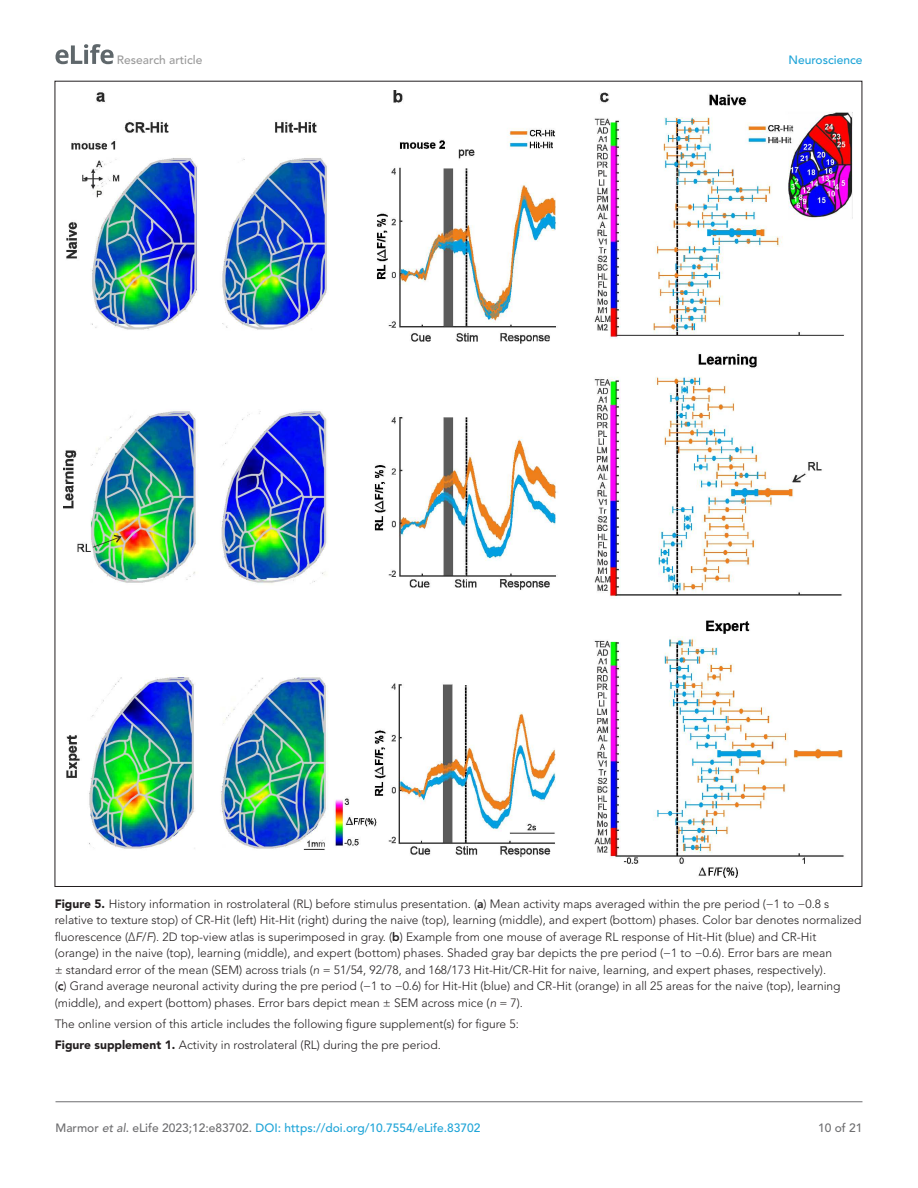
<style>
.page{position:relative;width:918px;height:1188px;background:#fff}
.page>*{position:absolute;margin:0;border:0;box-sizing:border-box;transform-origin:0 0}
.t1{font:300 12px/16.5px "Avenir LT Std";color:#231f20}
.t2{font:500 12px "Avenir LT Std";color:#1ea4d7}
.t3{font:500 12px "Avenir LT Std";color:#9a9a9a}
.t4{font:500 12px "Avenir LT Std";color:#6e6e70}
.s1{font-weight:900}
.s2{font-weight:800}
.s3{font-style:italic}
.s4{color:#6e6e70}
.s5{font-style:italic;color:#6e6e70}
</style>
<div class="page">
<svg style="left:56px;top:44px;width:58px;height:20px"></svg>
<hr style="left:56px;top:1101px;width:806px;height:1px;background:#6e6e70">
<img style="left:64px;top:90px;width:789px;height:787px">
<p class="t3" style="left:117px;top:55px;width:87px">Research article</p>
<p class="t2" style="left:788px;top:55px;width:76px">Neuroscience</p>
<p class="t1" style="left:55px;top:896px;width:808px"><span class="s1">Figure 5.</span> History information in rostrolateral (RL) before stimulus presentation. (<span class="s2">a</span>) Mean activity maps averaged within the pre period (−1 to −0.8 s relative to texture stop) of CR- Hit (left) Hit- Hit (right) during the naive (top), learning (middle), and expert (bottom) phases. Color bar denotes normalized fluorescence (∆<span class="s3">F</span>/<span class="s3">F</span>). 2D top- view atlas is superimposed in gray. (<span class="s2">b</span>) Example from one mouse of average RL response of Hit- Hit (blue) and CR- Hit (orange) in the naive (top), learning (middle), and expert (bottom) phases. Shaded gray bar depicts the pre period (−1 to −0.6). Error bars are mean<br>± standard error of the mean (SEM) across trials (<span class="s3">n</span> = 51/54, 92/78, and 168/173 Hit- Hit/CR- Hit for naive, learning, and expert phases, respectively).<br>(<span class="s2">c</span>) Grand average neuronal activity during the pre period (−1 to −0.6) for Hit- Hit (blue) and CR- Hit (orange) in all 25 areas for the naive (top), learning (middle), and expert (bottom) phases. Error bars depict mean ± SEM across mice (<span class="s3">n</span> = 7).</p>
<p class="t1" style="left:55px;top:1014px;width:466px;line-height:21px">The online version of this article includes the following figure supplement(s) for figure 5:<br><span class="s1">Figure supplement 1.</span> Activity in rostrolateral (RL) during the pre period.</p>
<p class="t2" style="left:56px;top:1123px;width:427px"><span class="s4">Marmor</span> <span class="s5">et al</span><span class="s4">. eLife 2023;12:e83702.</span> DOI: https://doi.org/10.7554/eLife.83702</p>
<p class="t4" style="left:818px;top:1123px;width:46px">10 of 21</p>
</div>
